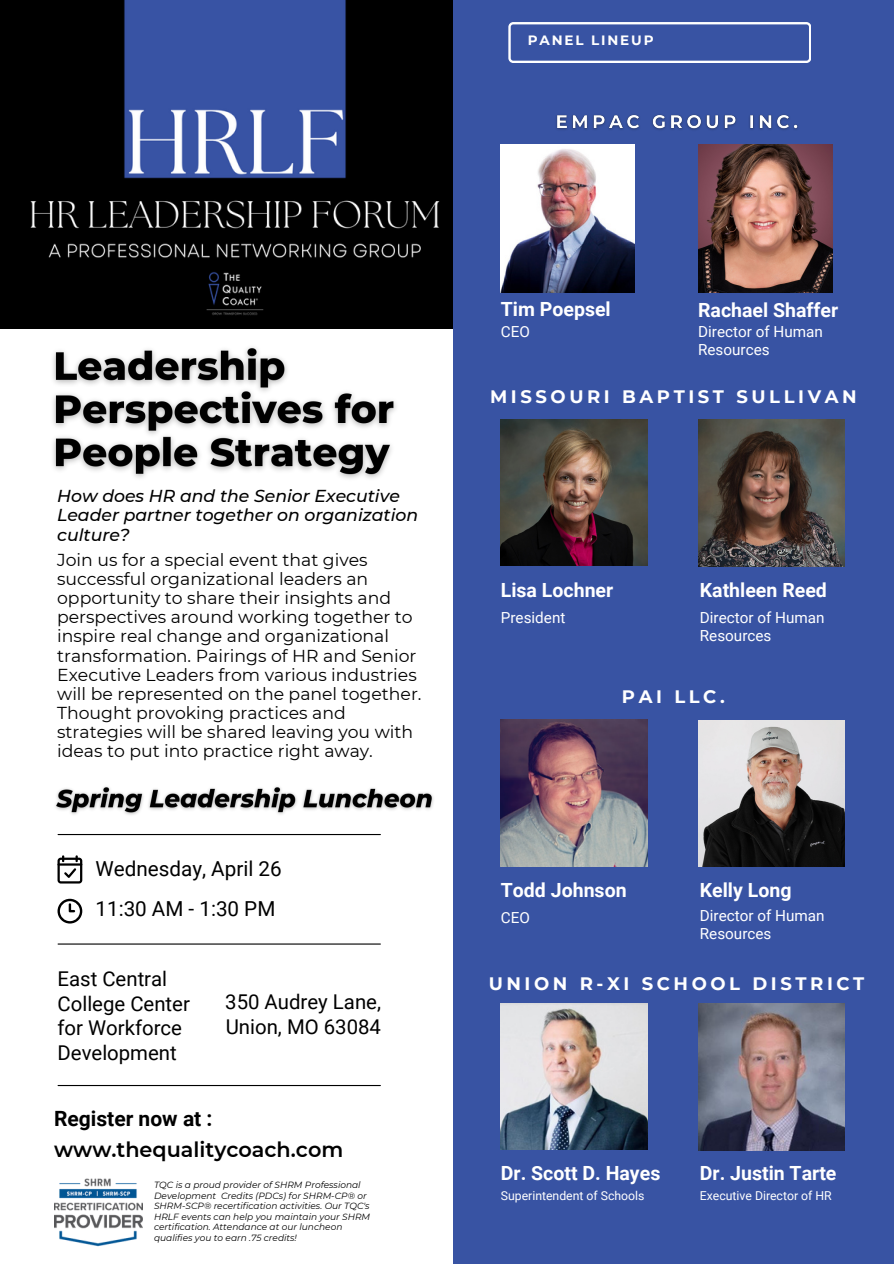
<style>
.page{position:relative;width:894px;height:1264px;background:#fff}
.page>*{position:absolute;margin:0;border:0;box-sizing:border-box;transform-origin:0 0}
.t1{font:700 21px "Roboto";color:#000}
.t2{font:600 20.85px "Montserrat";color:#000}
.t3{font:20.7px/40.2px "Roboto";color:#000}
.t4{font:20.4px/24.8px "Roboto";color:#000}
.t5{font:700 19.5px "Roboto";color:#fff}
.t6{font:700 18px "Montserrat";letter-spacing:.2em;color:#fff}
.t7{font:17.25px/19.2px "Montserrat";color:#000}
.t8{font:italic 500 17.25px/19.2px "Montserrat";color:#000}
.t9{font:15.3px/18px "Roboto";color:#fff}
.t10{font:700 13.5px "Montserrat";letter-spacing:.14em;color:#fff}
.t11{font:12.3px "Roboto";color:#fff}
.t12{font:italic 9px/10.5px "Montserrat";color:#000}
</style>
<div class="page">
<img style="left:0;top:0;width:452px;height:329px">
<div style="left:452px;top:0;width:441px;height:1263px;background:#3853a3"></div>
<svg style="left:508px;top:22px;width:303px;height:41px"></svg>
<svg style="left:57px;top:855px;width:25px;height:28px"></svg>
<svg style="left:57px;top:898px;width:25px;height:25px"></svg>
<hr style="left:58px;top:943px;width:322px;height:1px;background:#000">
<hr style="left:58px;top:1084px;width:322px;height:2px;background:#000">
<hr style="left:58px;top:834px;width:322px;height:1px;background:#000">
<img style="left:500px;top:419px;width:147px;height:147px">
<img style="left:500px;top:145px;width:134px;height:147px">
<img style="left:698px;top:145px;width:134px;height:147px">
<img style="left:556px;top:114px;width:242px;height:16px">
<img style="left:53px;top:347px;width:343px;height:132px">
<img style="left:55px;top:786px;width:379px;height:29px">
<img style="left:698px;top:419px;width:146px;height:147px">
<img style="left:500px;top:719px;width:147px;height:147px">
<img style="left:698px;top:720px;width:146px;height:146px">
<img style="left:500px;top:1003px;width:147px;height:146px">
<img style="left:698px;top:1003px;width:146px;height:146px">
<img style="left:54px;top:1178px;width:88px;height:69px">
<p class="t10" style="left:527px;top:32px;width:127px">PANEL LINEUP</p>
<p class="t8" style="left:57px;top:486px;width:362px">How does HR and the Senior Executive<br>Leader partner together on organization culture?</p>
<p class="t7" style="left:57px;top:550px;width:366px">Join us for a special event that gives successful organizational leaders an opportunity to share their insights and perspectives around working together to inspire real change and organizational transformation. Pairings of HR and Senior Executive Leaders from various industries will be represented on the panel together.<br>Thought provoking practices and strategies will be shared leaving you with ideas to put into practice right away.</p>
<p class="t3" style="left:95px;top:848px;width:188px">Wednesday, April 26<br>11:30 AM - 1:30 PM</p>
<p class="t4" style="left:57px;top:966px;width:134px">East Central<br>College Center for Workforce<br>Development</p>
<p class="t4" style="left:225px;top:989px;width:157px">350 Audrey Lane,<br>Union, MO 63084</p>
<p class="t1" style="left:54px;top:1106px;width:160px">Register now at :</p>
<p class="t2" style="left:54px;top:1137px;width:290px">www.thequalitycoach.com</p>
<p class="t12" style="left:154px;top:1179px;width:217px">TQC is a proud provider of SHRM Professional Development Credits (PDCs) for SHRM-CP® or SHRM-SCP® recertification activities. Our TQC's HRLF events can help you maintain your SHRM certification. Attendance at our luncheon qualifies you to earn .75 credits!</p>
<p class="t5" style="left:500px;top:297px;width:111px">Tim Poepsel</p>
<p class="t9" style="left:500px;top:322px;width:31px">CEO</p>
<p class="t5" style="left:698px;top:299px;width:142px">Rachael Shaffer</p>
<p class="t9" style="left:698px;top:322px;width:126px">Director of Human<br>Resources</p>
<p class="t6" style="left:490px;top:385px;width:368px">MISSOURI BAPTIST SULLIVAN</p>
<p class="t5" style="left:500px;top:579px;width:114px">Lisa Lochner</p>
<p class="t9" style="left:500px;top:608px;width:66px">President</p>
<p class="t5" style="left:699px;top:579px;width:128px">Kathleen Reed</p>
<p class="t9" style="left:699px;top:608px;width:126px">Director of Human<br>Resources</p>
<p class="t6" style="left:621px;top:685px;width:104px">PAI LLC.</p>
<p class="t5" style="left:500px;top:879px;width:127px">Todd Johnson</p>
<p class="t9" style="left:500px;top:908px;width:31px">CEO</p>
<p class="t5" style="left:699px;top:879px;width:93px">Kelly Long</p>
<p class="t9" style="left:699px;top:906px;width:126px">Director of Human<br>Resources</p>
<p class="t6" style="left:488px;top:972px;width:377px">UNION R-XI SCHOOL DISTRICT</p>
<p class="t5" style="left:500px;top:1161px;width:161px">Dr. Scott D. Hayes</p>
<p class="t11" style="left:500px;top:1188px;width:145px">Superintendent of Schools</p>
<p class="t5" style="left:699px;top:1161px;width:138px">Dr. Justin Tarte</p>
<p class="t11" style="left:699px;top:1188px;width:133px">Executive Director of HR</p>
</div>
